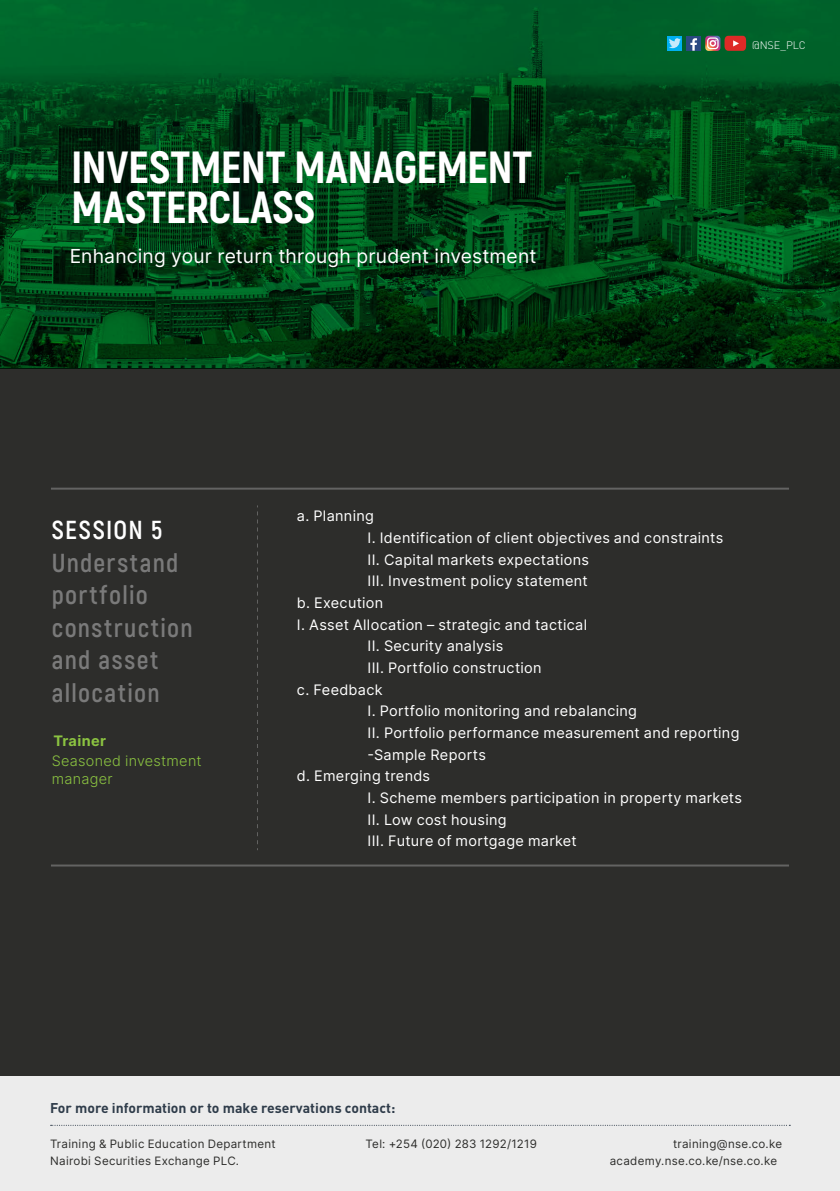
<style>
.page{position:relative;width:840px;height:1191px;background:#fff}
.page>*{position:absolute;margin:0;border:0;box-sizing:border-box;transform-origin:0 0}
.t1{font:800 45px/40.4px "Akrobat";letter-spacing:-.01em;color:#fff}
.t2{font:700 26px/32.6px "Akrobat";letter-spacing:.05em;color:#7a7a7a}
.t3{font:700 26px "Akrobat";letter-spacing:.05em;color:#fff}
.t4{font:19.2px "Inter Regular 400 0";letter-spacing:.01em;color:#fff}
.t5{font:14.4px "Inter Regular 400 0";letter-spacing:.02em;color:#fff}
.t6{font:300 14.4px/17.6px "Inter";letter-spacing:.02em;color:#8bc341}
.t7{font:700 14.4px "Inter";letter-spacing:.025em;color:#8bc341}
.t8{font:700 14px "DIN Pro";color:#2f3c4a}
.t9{font:11.6px/16.8px "Inter Regular 400 0";letter-spacing:.025em;color:#2d2d2b}
.t10{font:300 10.8px "DIN Pro";color:#fff}
</style>
<div class="page">
<div style="left:0;top:368px;width:839px;height:823px;background:#2d2d2b"></div>
<div style="left:0;top:1076px;width:839px;height:115px;background:#ececec"></div>
<svg style="left:0;top:0;width:839px;height:369px;background:#004518"></svg>
<hr style="left:51px;top:487px;width:737px;height:2px;background:#636362">
<hr style="left:51px;top:864px;width:737px;height:2px;background:#636362">
<div style="left:667px;top:36px;width:15px;height:15px;background:#00b0f0"></div>
<svg style="left:669px;top:38px;width:11px;height:10px"></svg>
<div style="left:685px;top:36px;width:15px;height:15px;background:#2a4981"></div>
<svg style="left:690px;top:38px;width:6px;height:13px"></svg>
<svg style="left:704px;top:36px;width:41px;height:15px"></svg>
<svg style="left:51px;top:1124px;width:736px;height:1px"></svg>
<svg style="left:257px;top:505px;width:1px;height:345px"></svg>
<h1 class="t1" style="left:71px;top:147px;width:462px">INVESTMENT MANAGEMENT<br>MASTERCLASS</h1>
<h3 class="t4" style="left:70px;top:242px;width:468px">Enhancing your return through prudent investment</h3>
<p class="t10" style="left:751px;top:37px;width:55px">@NSE_PLC</p>
<h2 class="t3" style="left:52px;top:514px;width:112px">SESSION 5</h2>
<h2 class="t2" style="left:52px;top:546px;width:142px">Understand portfolio construction and asset allocation</h2>
<p class="t7" style="left:53px;top:730px;width:54px">Trainer</p>
<p class="t6" style="left:52px;top:752px;width:151px">Seasoned investment manager</p>
<p class="t5" style="left:297px;top:505px;width:79px">a. Planning</p>
<p class="t5" style="left:367px;top:527px;width:357px">I. Identification of client objectives and constraints</p>
<p class="t5" style="left:367px;top:549px;width:223px">II. Capital markets expectations</p>
<p class="t5" style="left:367px;top:570px;width:222px">III. Investment policy statement</p>
<p class="t5" style="left:297px;top:592px;width:88px">b. Execution</p>
<p class="t5" style="left:297px;top:614px;width:291px">I. Asset Allocation – strategic and tactical</p>
<p class="t5" style="left:367px;top:635px;width:137px">II. Security analysis</p>
<p class="t5" style="left:367px;top:657px;width:176px">III. Portfolio construction</p>
<p class="t5" style="left:297px;top:679px;width:87px">c. Feedback</p>
<p class="t5" style="left:367px;top:700px;width:271px">I. Portfolio monitoring and rebalancing</p>
<p class="t5" style="left:367px;top:722px;width:373px">II. Portfolio performance measurement and reporting</p>
<p class="t5" style="left:367px;top:744px;width:120px">-Sample Reports</p>
<p class="t5" style="left:297px;top:765px;width:135px">d. Emerging trends</p>
<p class="t5" style="left:367px;top:787px;width:376px">I. Scheme members participation in property markets</p>
<p class="t5" style="left:367px;top:809px;width:141px">II. Low cost housing</p>
<p class="t5" style="left:367px;top:830px;width:211px">III. Future of mortgage market</p>
<p class="t8" style="left:50px;top:1098px;width:346px">For more information or to make reservations contact:</p>
<p class="t9" style="left:50px;top:1135px;width:227px">Training &amp; Public Education Department<br>Nairobi Securities Exchange PLC.</p>
<p class="t9" style="left:365px;top:1135px;width:173px">Tel: +254 (020) 283 1292/1219</p>
<p class="t9" style="left:609px;top:1135px;width:174px;text-indent:63px">training@nse.co.ke academy.nse.co.ke/nse.co.ke</p>
</div>
